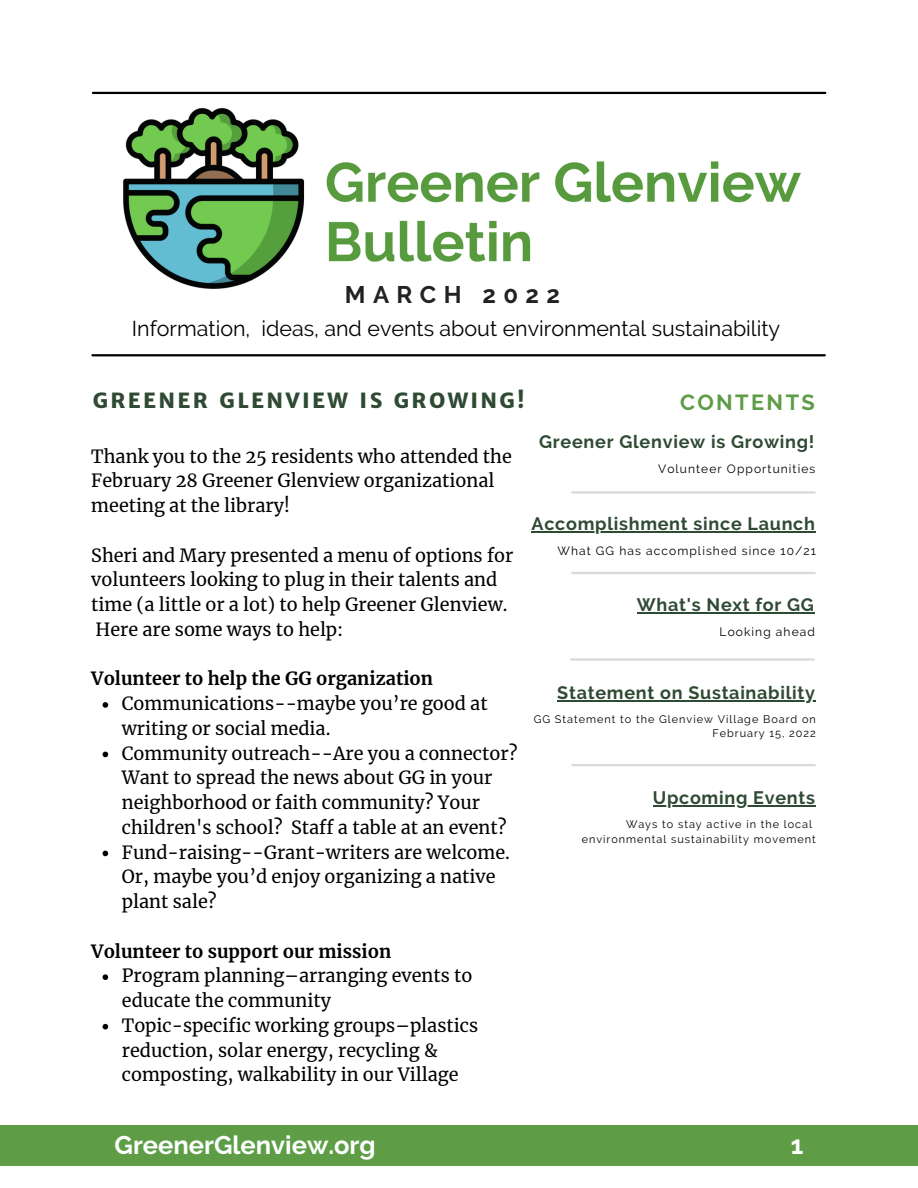
<style>
.page{position:relative;width:918px;height:1188px;background:#fff}
.page>*{position:absolute;margin:0;border:0;box-sizing:border-box;transform-origin:0 0}
.t1{font:700 25.5px "Raleway";color:#fcfffe}
.t2{font:700 24px "Raleway";letter-spacing:.31em;color:#222}
.t3{font:700 21.75px "Raleway";letter-spacing:.11em;color:#5e9d46}
.t4{font:21.45px "Raleway";color:#000}
.t5{font:800 21px "Merriweather Sans";letter-spacing:.11em;color:#2f4a33}
.t6{font:18px/24.8px "Merriweather";color:#000}
.t7{font:700 18px "Raleway";letter-spacing:.04em;color:#2f4a33}
.t8{font:700 18px "Merriweather";color:#000}
.t9{font:12px "Raleway";letter-spacing:.09em;color:#000}
.t10{font:10.95px/14.5px "Raleway";letter-spacing:.09em;color:#000;text-align:right}
</style>
<div class="page">
<img style="left:99px;top:92px;width:728px;height:197px">
<hr style="left:92px;top:354px;width:733px;height:2px;background:#000">
<hr style="left:93px;top:92px;width:732px;height:2px;background:#000">
<hr style="left:571px;top:491px;width:245px;height:3px;background:#d9d9d9">
<hr style="left:571px;top:572px;width:245px;height:2px;background:#d9d9d9">
<hr style="left:570px;top:658px;width:245px;height:3px;background:#d9d9d9">
<hr style="left:571px;top:764px;width:245px;height:2px;background:#d9d9d9">
<div style="left:0;top:1125px;width:918px;height:41px;background:#5e9d46"></div>
<hr style="left:637px;top:612px;width:178px;height:1px;background:#2f4a33">
<hr style="left:557px;top:700px;width:259px;height:1px;background:#2f4a33">
<svg style="left:103px;top:702px;width:5px;height:6px"></svg>
<svg style="left:103px;top:752px;width:5px;height:5px"></svg>
<svg style="left:103px;top:851px;width:5px;height:5px"></svg>
<svg style="left:103px;top:974px;width:5px;height:6px"></svg>
<svg style="left:103px;top:1024px;width:5px;height:6px"></svg>
<hr style="left:653px;top:805px;width:163px;height:1px;background:#2f4a33">
<hr style="left:532px;top:532px;width:284px;height:1px;background:#2f4a33">
<p class="t2" style="left:345px;top:281px;width:217px">MARCH 2022</p>
<p class="t4" style="left:132px;top:316px;width:650px">Information, ideas, and events about environmental sustainability</p>
<p class="t5" style="left:93px;top:388px;width:433px">GREENER GLENVIEW IS GROWING!</p>
<p class="t3" style="left:680px;top:389px;width:136px">CONTENTS</p>
<p class="t6" style="left:91px;top:444px;width:422px">Thank you to the 25 residents who attended the<br>February 28 Greener Glenview organizational meeting at the library!</p>
<p class="t6" style="left:91px;top:543px;width:424px">Sheri and Mary presented a menu of options for volunteers looking to plug in their talents and time (a little or a lot) to help Greener Glenview.<br>Here are some ways to help:</p>
<p class="t8" style="left:91px;top:668px;width:343px">Volunteer to help the GG organization</p>
<p class="t6" style="left:122px;top:691px;width:367px">Communications--maybe you’re good at writing or social media.</p>
<p class="t6" style="left:122px;top:741px;width:397px">Community outreach--Are you a connector?<br>Want to spread the news about GG in your neighborhood or faith community? Your children's school? Staff a table at an event?</p>
<p class="t6" style="left:122px;top:840px;width:390px">Fund-raising--Grant-writers are welcome.<br>Or, maybe you’d enjoy organizing a native plant sale?</p>
<p class="t7" style="left:539px;top:431px;width:277px">Greener Glenview is Growing!</p>
<p class="t9" style="left:658px;top:462px;width:159px">Volunteer Opportunities</p>
<p class="t7" style="left:532px;top:514px;width:285px">Accomplishment since Launch</p>
<p class="t9" style="left:557px;top:544px;width:260px">What GG has accomplished since 10/21</p>
<p class="t7" style="left:637px;top:594px;width:179px">What's Next for GG</p>
<p class="t9" style="left:720px;top:625px;width:97px">Looking ahead</p>
<p class="t7" style="left:557px;top:682px;width:259px">Statement on Sustainability</p>
<p class="t10" style="left:534px;top:712px;width:284px">GG Statement to the Glenview Village Board on<br>February 15, 2022</p>
<p class="t7" style="left:653px;top:787px;width:164px">Upcoming Events</p>
<p class="t10" style="left:626px;top:817px;width:188px">Ways to stay active in the local</p>
<p class="t10" style="left:582px;top:832px;width:236px">environmental sustainability movement</p>
<p class="t8" style="left:91px;top:940px;width:302px">Volunteer to support our mission</p>
<p class="t6" style="left:122px;top:963px;width:352px">Program planning–arranging events to educate the community</p>
<p class="t6" style="left:122px;top:1013px;width:358px">Topic-specific working groups–plastics reduction, solar energy, recycling &amp; composting, walkability in our Village</p>
<p class="t1" style="left:115px;top:1130px;width:262px">GreenerGlenview.org</p>
<p class="t1" style="left:791px;top:1130px;width:14px">1</p>
</div>
